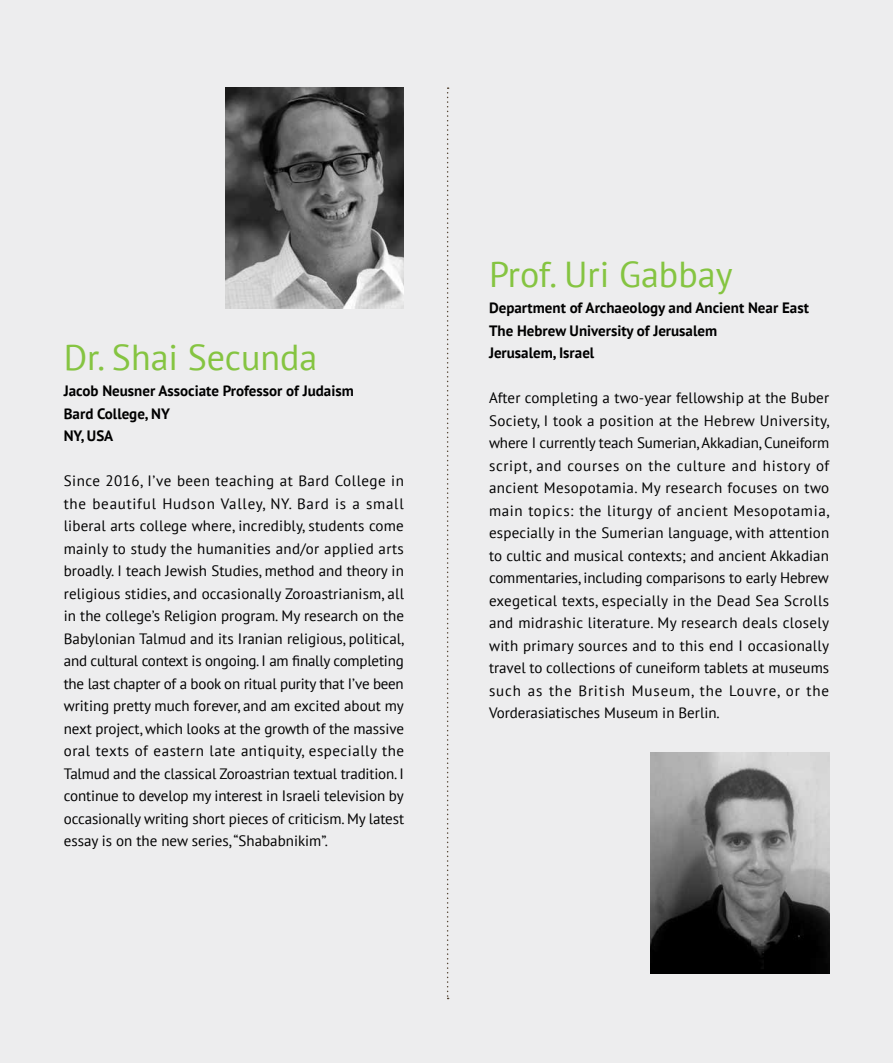
<style>
.page{position:relative;width:893px;height:1063px;background:#ededee}
.page>*{position:absolute;margin:0;border:0;box-sizing:border-box;transform-origin:0 0}
.t1{font:36px "PT Sans";color:#85c441}
.t2{font:15px/22.5px "PT Sans";color:#000;text-align:justify}
.t3{font:700 15px/22.5px "PT Sans";color:#000}
</style>
<div class="page">
<img style="left:225px;top:87px;width:179px;height:222px">
<img style="left:651px;top:752px;width:178px;height:221px">
<svg style="left:447px;top:87px;width:2px;height:912px"></svg>
<h1 class="t1" style="left:64px;top:334px;width:255px">Dr. Shai Secunda</h1>
<p class="t3" style="left:64px;top:379px;width:291px">Jacob Neusner Associate Professor of Judaism<br>Bard College, NY<br>NY, USA</p>
<p class="t2" style="left:64px;top:469px;width:342px">Since 2016, I’ve been teaching at Bard College in the beautiful Hudson Valley, NY. Bard is a small liberal arts college where, incredibly, students come mainly to study the humanities and/or applied arts broadly. I teach Jewish Studies, method and theory in religious stidies, and occasionally Zoroastrianism, all in the college’s Religion program. My research on the Babylonian Talmud and its Iranian religious, political, and cultural context is ongoing. I am finally completing the last chapter of a book on ritual purity that I’ve been writing pretty much forever, and am excited about my next project, which looks at the growth of the massive oral texts of eastern late antiquity, especially the Talmud and the classical Zoroastrian textual tradition. I continue to develop my interest in Israeli television by occasionally writing short pieces of criticism. My latest essay is on the new series, “Shababnikim”.</p>
<h1 class="t1" style="left:489px;top:251px;width:245px">Prof. Uri Gabbay</h1>
<p class="t3" style="left:489px;top:296px;width:321px">Department of Archaeology and Ancient Near East<br>The Hebrew University of Jerusalem<br>Jerusalem, Israel</p>
<p class="t2" style="left:489px;top:386px;width:342px">After completing a two-year fellowship at the Buber Society, I took a position at the Hebrew University, where I currently teach Sumerian, Akkadian, Cuneiform script, and courses on the culture and history of ancient Mesopotamia. My research focuses on two main topics: the liturgy of ancient Mesopotamia, especially in the Sumerian language, with attention to cultic and musical contexts; and ancient Akkadian commentaries, including comparisons to early Hebrew exegetical texts, especially in the Dead Sea Scrolls and midrashic literature. My research deals closely with primary sources and to this end I occasionally travel to collections of cuneiform tablets at museums such as the British Museum, the Louvre, or the Vorderasiatisches Museum in Berlin.</p>
</div>
